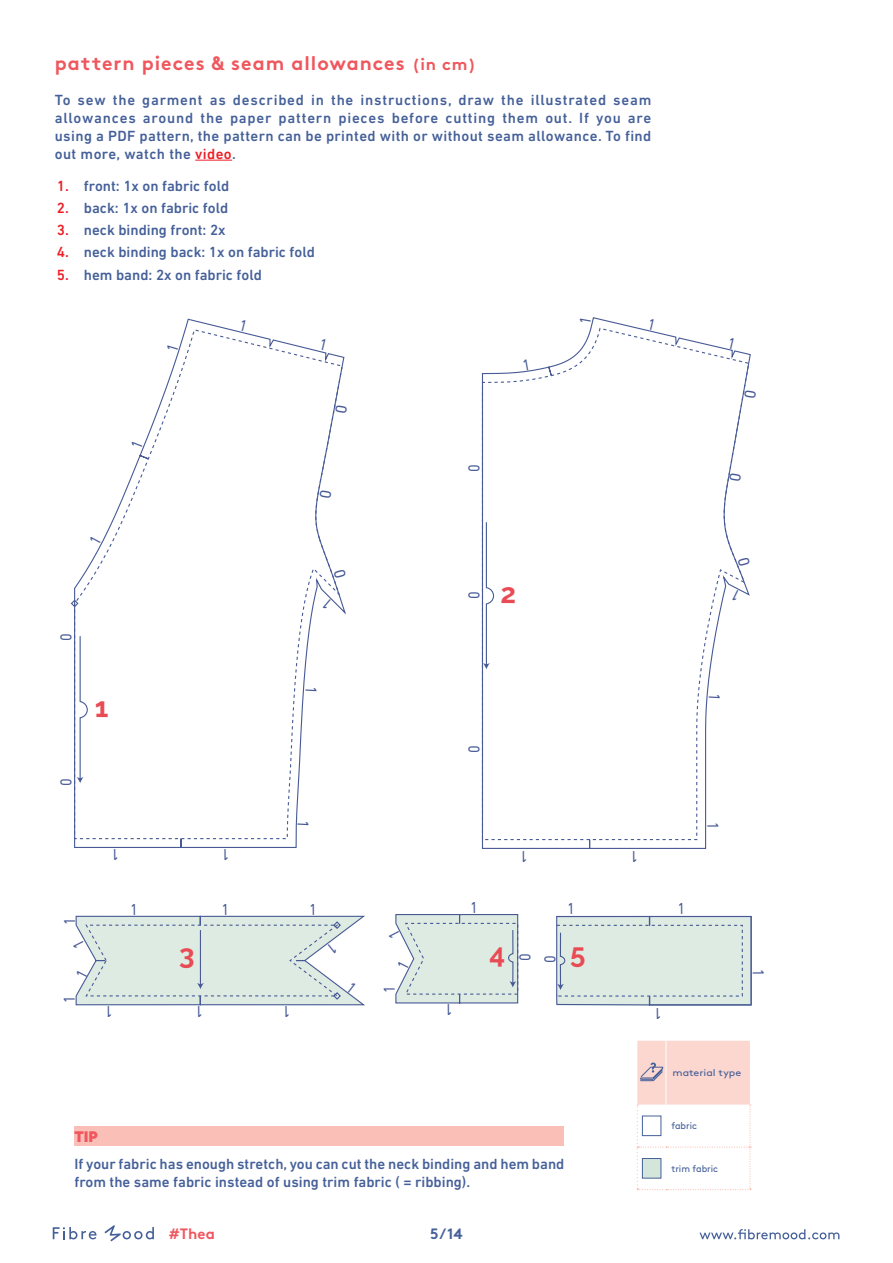
<style>
.page{position:relative;width:893px;height:1263px;background:#fff}
.page>*{position:absolute;margin:0;border:0;box-sizing:border-box;transform-origin:0 0}
.t1{font:700 27.6px "Raleway";color:#e94b55}
.t2{font:700 19.5px "Brown";letter-spacing:.05em;color:#f0565d}
.t3{font:16.05px "DIN Next LT Pro";color:#475a96;scale:.87 1}
.t4{font:500 15px/18px "DIN Next LT Pro";color:#456099;text-align:justify}
.t5{font:700 15px "Brown";color:#f0565d}
.t6{font:700 15px "Brown";color:#456099}
.t7{font:900 15px "Raleway";color:#f0565d}
.t8{font:9.75px "Brown";color:#456099;scale:.95 1}
.t9{font:9.75px "Brown";color:#456099;scale:1.11 1}
.s1{font-size:16.5px}
.s2{color:#ed1d24}
</style>
<div class="page">
<svg style="left:699px;top:1229px;width:140px;height:10px"></svg>
<svg style="left:74px;top:318px;width:272px;height:530px"></svg>
<svg style="left:74px;top:328px;width:270px;height:512px"></svg>
<svg style="left:70px;top:599px;width:9px;height:9px"></svg>
<svg style="left:481px;top:318px;width:270px;height:531px"></svg>
<svg style="left:481px;top:327px;width:269px;height:514px"></svg>
<svg style="left:53px;top:1227px;width:44px;height:12px"></svg>
<svg style="left:104px;top:1225px;width:50px;height:16px"></svg>
<hr style="left:195px;top:160px;width:37px;height:1px;background:#ed1d24">
<svg style="left:637px;top:1041px;width:114px;height:149px"></svg>
<div style="left:642px;top:1115px;width:19px;height:21px;background:#fff;border:1px solid #456098"></div>
<div style="left:642px;top:1158px;width:19px;height:20px;background:#d4e6dc;border:1px solid #456098"></div>
<div style="left:74px;top:1126px;width:490px;height:20px;background:#fabfb7"></div>
<svg style="left:335px;top:405px;width:11px;height:9px"></svg>
<svg style="left:319px;top:490px;width:12px;height:8px"></svg>
<svg style="left:334px;top:569px;width:12px;height:9px"></svg>
<svg style="left:298px;top:821px;width:11px;height:4px"></svg>
<svg style="left:306px;top:687px;width:11px;height:4px"></svg>
<svg style="left:323px;top:599px;width:9px;height:10px"></svg>
<svg style="left:167px;top:345px;width:11px;height:6px"></svg>
<svg style="left:320px;top:339px;width:5px;height:11px"></svg>
<svg style="left:131px;top:441px;width:12px;height:7px"></svg>
<svg style="left:89px;top:537px;width:12px;height:7px"></svg>
<svg style="left:240px;top:320px;width:5px;height:11px"></svg>
<svg style="left:744px;top:390px;width:7px;height:8px"></svg>
<svg style="left:729px;top:473px;width:12px;height:9px"></svg>
<svg style="left:737px;top:557px;width:13px;height:9px"></svg>
<svg style="left:709px;top:695px;width:11px;height:3px"></svg>
<svg style="left:732px;top:590px;width:8px;height:11px"></svg>
<svg style="left:728px;top:337px;width:6px;height:12px"></svg>
<svg style="left:648px;top:319px;width:6px;height:11px"></svg>
<svg style="left:523px;top:359px;width:5px;height:11px"></svg>
<svg style="left:580px;top:319px;width:11px;height:5px"></svg>
<svg style="left:556px;top:915px;width:196px;height:91px;background:#d4e1dd"></svg>
<svg style="left:75px;top:915px;width:290px;height:91px;background:#dae6e2"></svg>
<svg style="left:395px;top:914px;width:124px;height:90px;background:#d5e1de"></svg>
<h2 class="t2" style="left:55px;top:48px;width:423px">pattern pieces &amp; seam allowances <span class="s1">(in cm)</span></h2>
<p class="t4" style="left:55px;top:90px;width:598px">To sew the garment as described in the instructions, draw the illustrated seam allowances around the paper pattern pieces before cutting them out. If you are using a PDF pattern, the pattern can be printed with or without seam allowance. To find out more, watch the <span class="s2">video</span>.</p>
<p class="t4" style="left:57px;top:176px;width:174px"><span class="s2">1.</span> front: 1x on fabric fold</p>
<p class="t4" style="left:57px;top:199px;width:173px"><span class="s2">2.</span> back: 1x on fabric fold</p>
<p class="t4" style="left:57px;top:221px;width:170px"><span class="s2">3.</span> neck binding front: 2x</p>
<p class="t4" style="left:57px;top:243px;width:259px"><span class="s2">4.</span> neck binding back: 1x on fabric fold</p>
<p class="t4" style="left:57px;top:265px;width:207px"><span class="s2">5.</span> hem band: 2x on fabric fold</p>
<p class="t3" style="left:57px;top:641px;width:10px;rotate:-90deg">0</p>
<h1 class="t1" style="left:95px;top:691px;width:15px">1</h1>
<p class="t3" style="left:57px;top:786px;width:10px;rotate:-90deg">0</p>
<p class="t3" style="left:60px;top:925px;width:10px;rotate:-90deg">1</p>
<p class="t3" style="left:60px;top:1003px;width:10px;rotate:-90deg">1</p>
<h1 class="t1" style="left:179px;top:939px;width:17px">3</h1>
<p class="t3" style="left:465px;top:472px;width:10px;rotate:-90deg">0</p>
<p class="t3" style="left:465px;top:599px;width:10px;rotate:-90deg">0</p>
<h1 class="t1" style="left:501px;top:578px;width:17px">2</h1>
<p class="t3" style="left:465px;top:753px;width:10px;rotate:-90deg">0</p>
<p class="t3" style="left:380px;top:993px;width:10px;rotate:-90deg">1</p>
<h1 class="t1" style="left:489px;top:938px;width:18px">4</h1>
<p class="t3" style="left:516px;top:961px;width:10px;rotate:-90deg">0</p>
<p class="t3" style="left:541px;top:963px;width:10px;rotate:-90deg">0</p>
<h1 class="t1" style="left:570px;top:937px;width:17px">5</h1>
<p class="t7" style="left:74px;top:1128px;width:25px">TIP</p>
<p class="t4" style="left:74px;top:1154px;width:491px">If your fabric has enough stretch, you can cut the neck binding and hem band from the same fabric instead of using trim fabric ( = ribbing).</p>
<p class="t5" style="left:169px;top:1222px;width:48px">#Thea</p>
<p class="t6" style="left:430px;top:1221px;width:34px">5/14</p>
<p class="t3" style="left:722px;top:822px;width:10px;rotate:90deg">1</p>
<p class="t9" style="left:672px;top:1065px;width:63px">material type</p>
<p class="t8" style="left:671px;top:1119px;width:28px">fabric</p>
<p class="t8" style="left:671px;top:1161px;width:51px">trim fabric</p>
</div>
